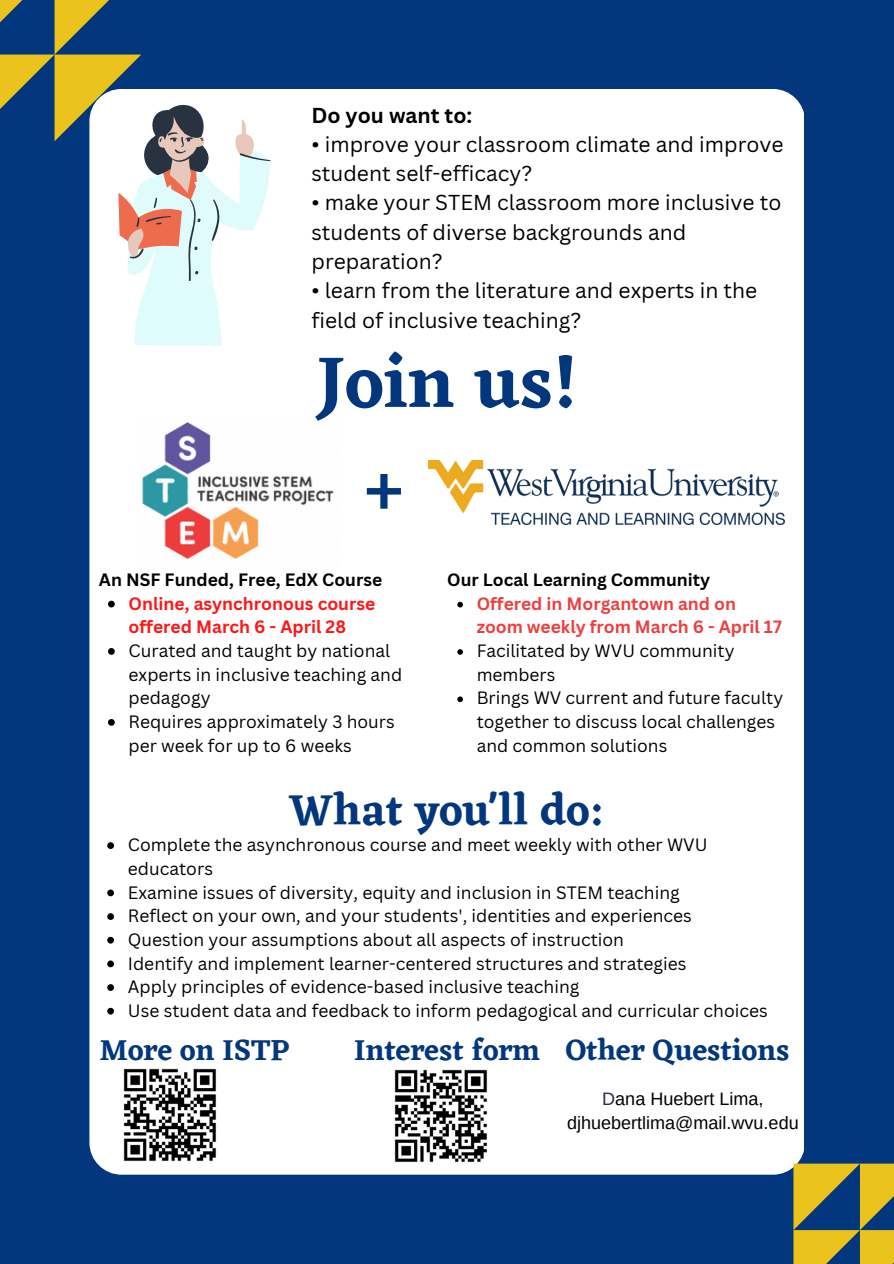
<style>
.page{position:relative;width:894px;height:1264px;background:#fff}
.page>*{position:absolute;margin:0;border:0;box-sizing:border-box;transform-origin:0 0}
.t1{font:600 74.55px "Eczar";color:#03377d}
.t2{font:600 45px "Eczar";color:#03377d}
.t3{font:600 30px "Eczar";color:#03377d}
.t4{font:21px/29.2px "Canva Sans";color:#000}
.t5{font:700 21px "Canva Sans";color:#000}
.t6{font:18px/24.8px "Arimo";color:#000;text-align:center}
.t7{font:17.4px/23.7px "Canva Sans";color:#000}
.t8{font:700 17.4px/23.7px "Canva Sans";color:#ed3f3f}
.t9{font:700 17.4px "Canva Sans";color:#000}
.t10{font:700 17.4px/23.7px "Canva Sans";color:#ff1616}
.s1{color:#293241}
</style>
<div class="page">
<div style="left:0;top:0;width:893px;height:1263px;background:#03377d"></div>
<div style="left:89px;top:89px;width:715px;height:1085px;background:#fff;border-radius:32px"></div>
<svg style="left:793px;top:1163px;width:100px;height:100px"></svg>
<svg style="left:0;top:0;width:270px;height:345px"></svg>
<img style="left:142px;top:422px;width:192px;height:138px">
<img style="left:394px;top:1069px;width:94px;height:94px">
<img style="left:123px;top:1068px;width:94px;height:94px">
<img style="left:428px;top:460px;width:356px;height:65px">
<svg style="left:457px;top:602px;width:6px;height:5px"></svg>
<svg style="left:457px;top:649px;width:6px;height:5px"></svg>
<svg style="left:457px;top:696px;width:6px;height:6px"></svg>
<svg style="left:108px;top:600px;width:7px;height:7px"></svg>
<svg style="left:108px;top:648px;width:7px;height:6px"></svg>
<svg style="left:108px;top:719px;width:7px;height:6px"></svg>
<svg style="left:107px;top:842px;width:7px;height:7px"></svg>
<svg style="left:107px;top:889px;width:7px;height:7px"></svg>
<svg style="left:107px;top:913px;width:7px;height:6px"></svg>
<svg style="left:107px;top:936px;width:7px;height:7px"></svg>
<svg style="left:107px;top:960px;width:7px;height:7px"></svg>
<svg style="left:107px;top:984px;width:7px;height:6px"></svg>
<svg style="left:107px;top:1007px;width:7px;height:7px"></svg>
<p class="t5" style="left:311px;top:100px;width:162px">Do you want to:</p>
<p class="t4" style="left:311px;top:129px;width:473px">• improve your classroom climate and improve student self-efficacy?</p>
<p class="t4" style="left:311px;top:188px;width:471px">• make your STEM classroom more inclusive to students of diverse backgrounds and preparation?</p>
<p class="t4" style="left:311px;top:275px;width:447px">• learn from the literature and experts in the field of inclusive teaching?</p>
<h1 class="t1" style="left:316px;top:337px;width:263px">Join us!</h1>
<h1 class="t1" style="left:362px;top:440px;width:44px">+</h1>
<p class="t9" style="left:99px;top:567px;width:285px">An NSF Funded, Free, EdX Course</p>
<p class="t10" style="left:128px;top:591px;width:248px">Online, asynchronous course offered March 6 - April 28</p>
<p class="t7" style="left:128px;top:638px;width:275px">Curated and taught by national experts in inclusive teaching and pedagogy<br>Requires approximately 3 hours per week for up to 6 weeks</p>
<p class="t9" style="left:447px;top:567px;width:264px">Our Local Learning Community</p>
<p class="t8" style="left:476px;top:591px;width:306px">Offered in Morgantown and on zoom weekly from March 6 - April 17</p>
<p class="t7" style="left:476px;top:638px;width:308px">Facilitated by WVU community members<br>Brings WV current and future faculty together to discuss local challenges and common solutions</p>
<h2 class="t2" style="left:289px;top:783px;width:318px">What you'll do:</h2>
<p class="t7" style="left:128px;top:832px;width:641px">Complete the asynchronous course and meet weekly with other WVU educators<br>Examine issues of diversity, equity and inclusion in STEM teaching<br>Reflect on your own, and your students', identities and experiences Question your assumptions about all aspects of instruction<br>Identify and implement learner-centered structures and strategies<br>Apply principles of evidence-based inclusive teaching<br>Use student data and feedback to inform pedagogical and curricular choices</p>
<h3 class="t3" style="left:354px;top:1032px;width:436px">Interest form Other Questions</h3>
<h3 class="t3" style="left:99px;top:1032px;width:191px">More on ISTP</h3>
<p class="t6" style="left:567px;top:1086px;width:233px"><span class="s1">D</span>ana Huebert Lima, djhuebertlima@mail.wvu.edu</p>
</div>
